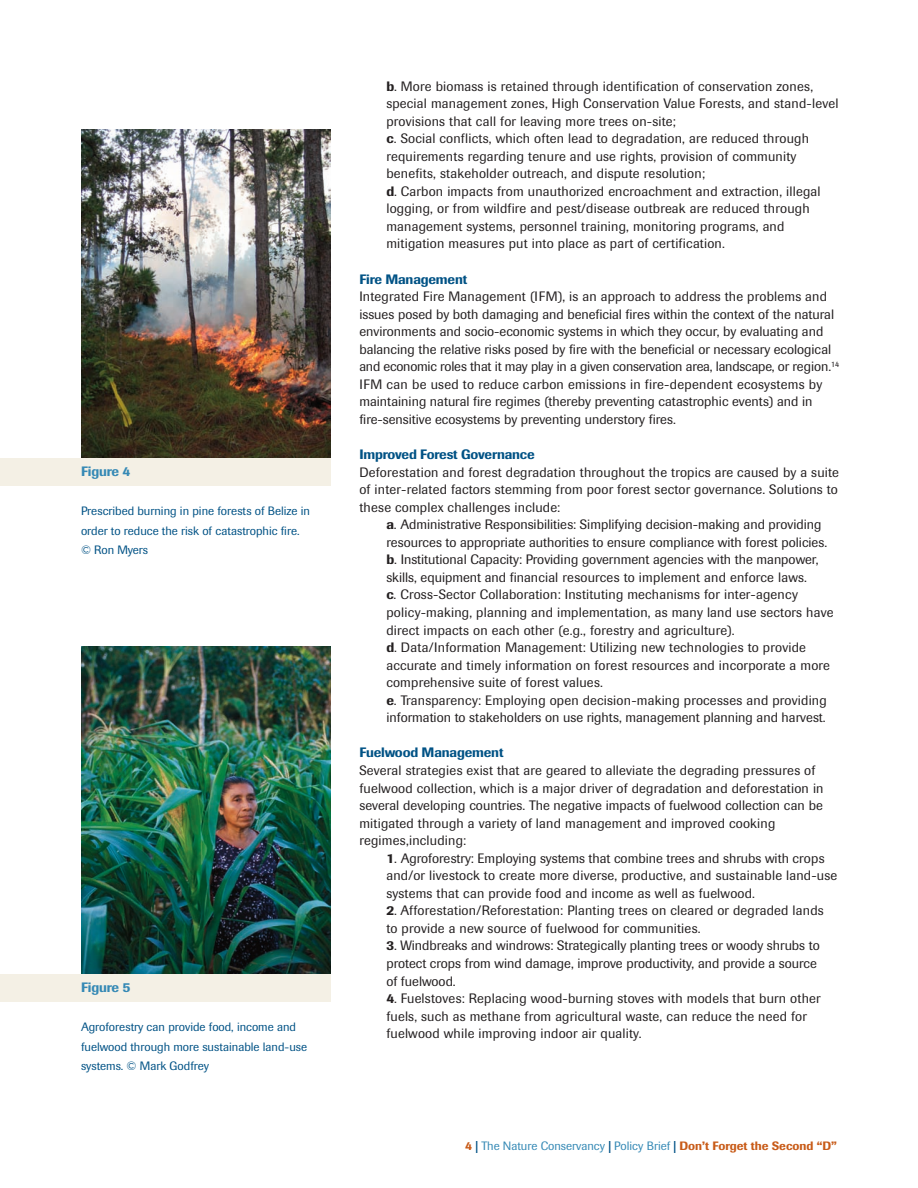
<style>
.page{position:relative;width:918px;height:1188px;background:#fff}
.page>*{position:absolute;margin:0;border:0;box-sizing:border-box;transform-origin:0 0}
.t1{font:13.5px/17.5px "Imago";letter-spacing:.015em;color:#231f20}
.t2{font:500 13.5px "Imago";letter-spacing:-.01em;color:#005285}
.t3{font:500 13.5px "Imago";letter-spacing:-.01em;color:#3589b5}
.t4{font:12px/19.5px "Imago";color:#005285}
.t5{font:12px "Imago";color:#3589b5}
.s1{font-weight:500}
.s2{font-weight:500;color:#c85b18}
.s3{font-weight:500;color:#005285}
</style>
<div class="page">
<img style="left:81px;top:129px;width:250px;height:328px">
<div style="left:0;top:458px;width:331px;height:27px;background:#f4f0e5"></div>
<img style="left:81px;top:646px;width:250px;height:328px">
<div style="left:0;top:974px;width:331px;height:27px;background:#f4f0e5"></div>
<p class="t3" style="left:81px;top:467px;width:51px">Figure 4</p>
<p class="t4" style="left:81px;top:502px;width:231px">Prescribed burning in pine forests of Belize in order to reduce the risk of catastrophic fire. © Ron Myers</p>
<p class="t3" style="left:81px;top:983px;width:51px">Figure 5</p>
<p class="t4" style="left:81px;top:1018px;width:228px">Agroforestry can provide food, income and fuelwood through more sustainable land-use systems. © Mark Godfrey</p>
<p class="t1" style="left:386px;top:78px;width:454px"><span class="s1">b</span>. More biomass is retained through identification of conservation zones, special management zones, High Conservation Value Forests, and stand-level provisions that call for leaving more trees on-site;<br><span class="s1">c</span>. Social conflicts, which often lead to degradation, are reduced through requirements regarding tenure and use rights, provision of community benefits, stakeholder outreach, and dispute resolution;<br><span class="s1">d</span>. Carbon impacts from unauthorized encroachment and extraction, illegal logging, or from wildfire and pest/disease outbreak are reduced through management systems, personnel training, monitoring programs, and mitigation measures put into place as part of certification.</p>
<p class="t2" style="left:359px;top:274px;width:109px">Fire Management</p>
<p class="t1" style="left:359px;top:289px;width:481px">Integrated Fire Management (IFM), is an approach to address the problems and issues posed by both damaging and beneficial fires within the context of the natural environments and socio-economic systems in which they occur, by evaluating and balancing the relative risks posed by fire with the beneficial or necessary ecological and economic roles that it may play in a given conservation area, landscape, or region.<sup>14<br></sup>IFM can be used to reduce carbon emissions in fire-dependent ecosystems by maintaining natural fire regimes (thereby preventing catastrophic events) and in fire-sensitive ecosystems by preventing understory fires.</p>
<p class="t2" style="left:359px;top:450px;width:177px">Improved Forest Governance</p>
<p class="t1" style="left:359px;top:464px;width:481px;text-align:justify">Deforestation and forest degradation throughout the tropics are caused by a suite of inter-related factors stemming from poor forest sector governance. Solutions to these complex challenges include:</p>
<p class="t1" style="left:386px;top:517px;width:449px"><span class="s1">a</span>. Administrative Responsibilities: Simplifying decision-making and providing resources to appropriate authorities to ensure compliance with forest policies. <span class="s1">b</span>. Institutional Capacity: Providing government agencies with the manpower, skills, equipment and financial resources to implement and enforce laws.<br><span class="s1">c</span>. Cross-Sector Collaboration: Instituting mechanisms for inter-agency policy-making, planning and implementation, as many land use sectors have direct impacts on each other (e.g., forestry and agriculture).<br><span class="s1">d</span>. Data/Information Management: Utilizing new technologies to provide accurate and timely information on forest resources and incorporate a more comprehensive suite of forest values.<br><span class="s1">e</span>. Transparency: Employing open decision-making processes and providing information to stakeholders on use rights, management planning and harvest.</p>
<p class="t2" style="left:359px;top:748px;width:146px">Fuelwood Management</p>
<p class="t1" style="left:359px;top:763px;width:466px">Several strategies exist that are geared to alleviate the degrading pressures of fuelwood collection, which is a major driver of degradation and deforestation in several developing countries. The negative impacts of fuelwood collection can be mitigated through a variety of land management and improved cooking regimes,including:</p>
<p class="t1" style="left:386px;top:850px;width:452px"><span class="s1">1</span>. Agroforestry: Employing systems that combine trees and shrubs with crops and/or livestock to create more diverse, productive, and sustainable land-use systems that can provide food and income as well as fuelwood.</p>
<p class="t1" style="left:386px;top:903px;width:439px"><span class="s1">2</span>. Afforestation/Reforestation: Planting trees on cleared or degraded lands to provide a new source of fuelwood for communities.</p>
<p class="t1" style="left:386px;top:938px;width:435px"><span class="s1">3</span>. Windbreaks and windrows: Strategically planting trees or woody shrubs to protect crops from wind damage, improve productivity, and provide a source of fuelwood.</p>
<p class="t1" style="left:386px;top:991px;width:436px"><span class="s1">4</span>. Fuelstoves: Replacing wood-burning stoves with models that burn other fuels, such as methane from agricultural waste, can reduce the need for fuelwood while improving indoor air quality.</p>
<p class="t5" style="left:465px;top:1141px;width:373px"><span class="s2">4</span> <span class="s3">|</span> The Nature Conservancy <span class="s3">|</span> Policy Brief <span class="s3">|</span> <span class="s2">Don’t Forget the Second “D”</span></p>
</div>
